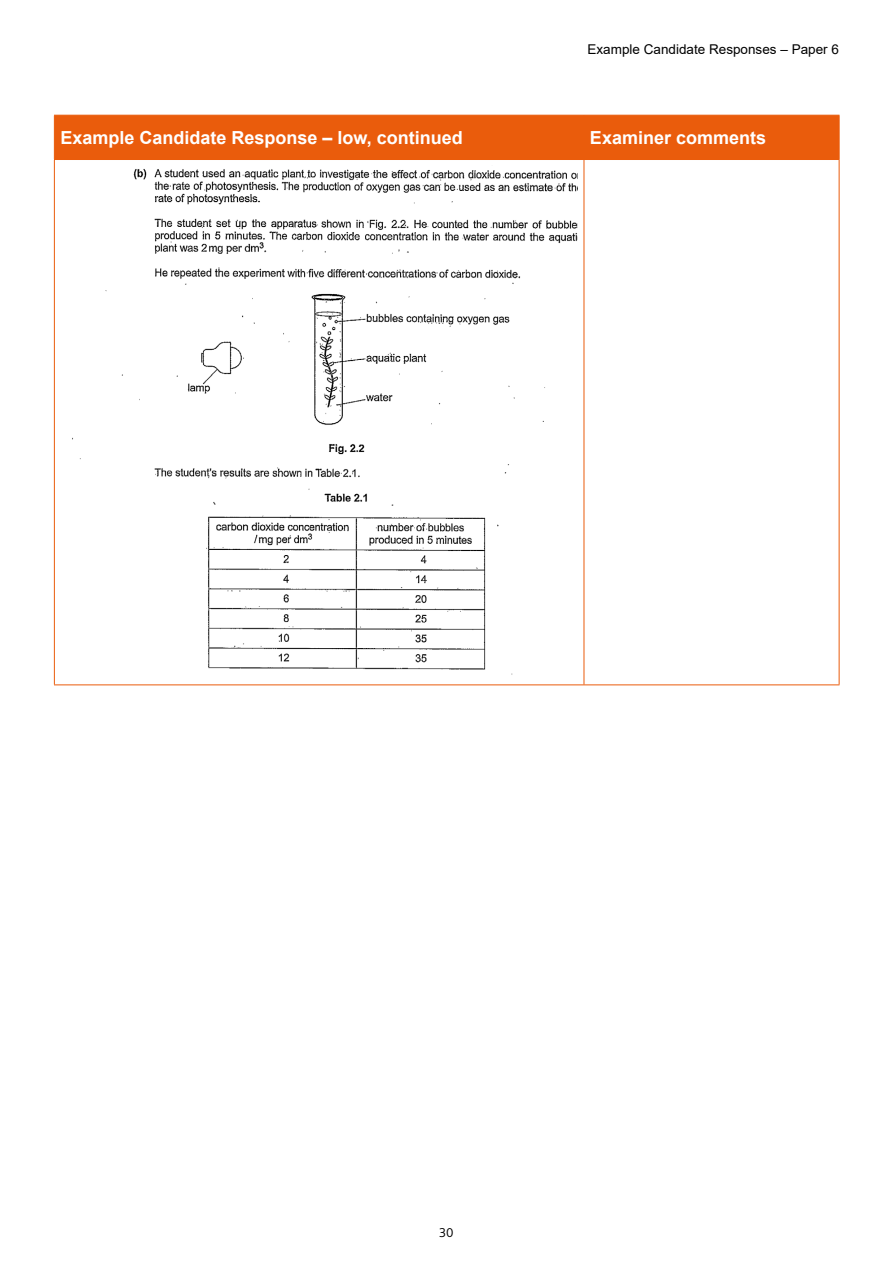
<style>
.page{position:relative;width:893px;height:1263px;background:#fff}
.page>*{position:absolute;margin:0;border:0;box-sizing:border-box;transform-origin:0 0}
.Table_heading_white{font:700 18px "Arial";color:#fff}
.t1{font:13.5px "Arial";color:#000}
.t2{font:300 13.5px "Bliss Pro";color:#000}
</style>
<div class="page">
<div style="left:55px;top:116px;width:784px;height:43px;background:#ea5c0c"></div>
<hr style="left:54px;top:116px;width:1px;height:43px;background:#ea5c0c">
<hr style="left:54px;top:115px;width:530px;height:1px;background:#ea5c0c">
<hr style="left:54px;top:159px;width:530px;height:1px;background:#ea5c0c">
<hr style="left:584px;top:116px;width:1px;height:43px;background:#ea5c0c">
<hr style="left:584px;top:115px;width:255px;height:1px;background:#ea5c0c">
<hr style="left:839px;top:116px;width:1px;height:43px;background:#ea5c0c">
<hr style="left:584px;top:159px;width:255px;height:1px;background:#ea5c0c">
<hr style="left:54px;top:160px;width:1px;height:524px;background:#ea5c0c">
<hr style="left:54px;top:684px;width:530px;height:1px;background:#ea5c0c">
<hr style="left:584px;top:160px;width:1px;height:524px;background:#ea5c0c">
<hr style="left:839px;top:160px;width:1px;height:524px;background:#ea5c0c">
<hr style="left:584px;top:684px;width:255px;height:1px;background:#ea5c0c">
<img style="left:72px;top:169px;width:506px;height:506px">
<p class="t1" style="left:588px;top:40px;width:253px">Example Candidate Responses – Paper 6</p>
<p class="Table_heading_white" style="left:60px;top:125px;width:404px">Example Candidate Response – low, continued</p>
<p class="Table_heading_white" style="left:590px;top:125px;width:178px">Examiner comments</p>
<p class="t2" style="left:439px;top:1224px;width:16px">30</p>
</div>
